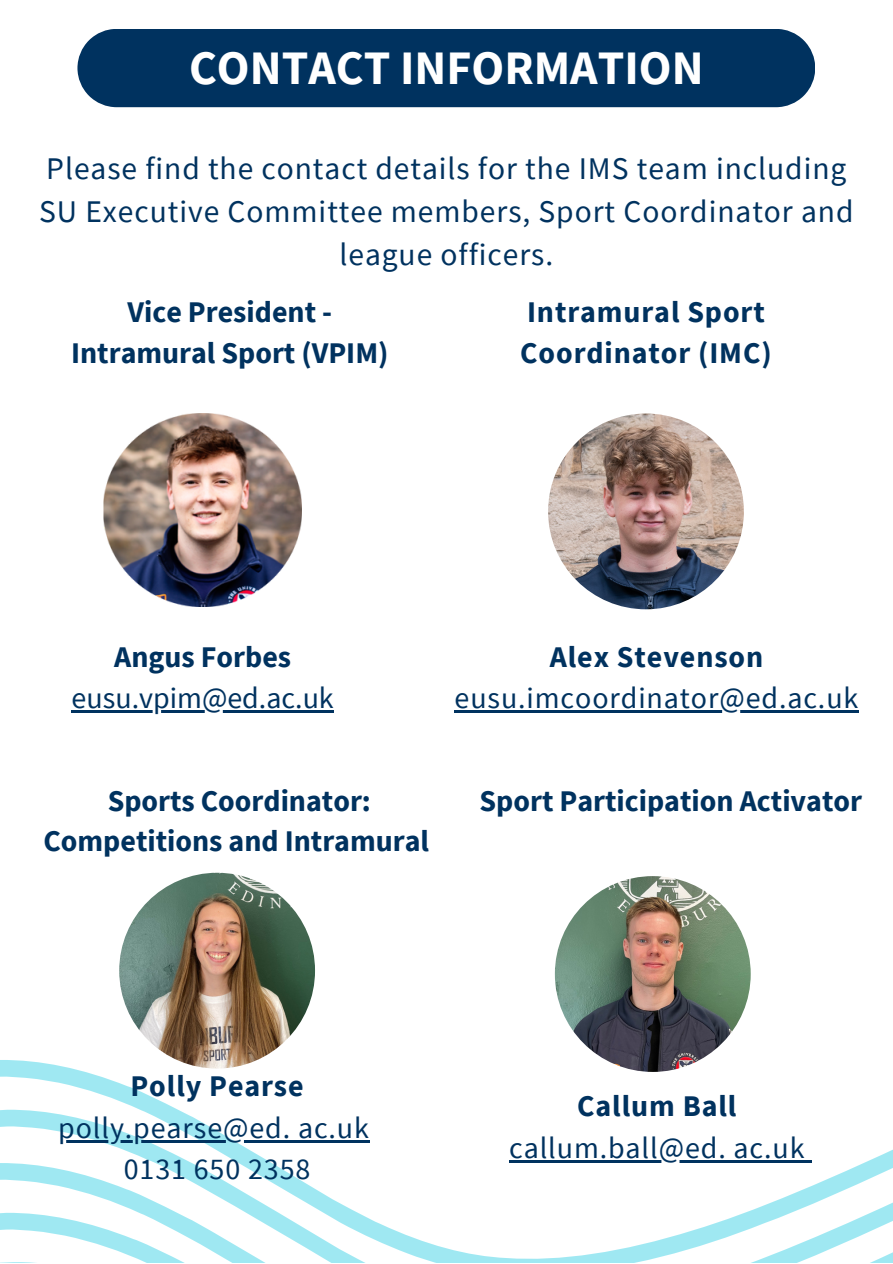
<style>
.page{position:relative;width:893px;height:1264px;background:#fff}
.page>*{position:absolute;margin:0;border:0;box-sizing:border-box;transform-origin:0 0}
.t1{font:700 48px "Source Sans Pro";color:#fff}
.t2{font:31.5px/42.8px "Source Sans Pro";letter-spacing:.03em;color:#00325f;text-align:center}
.t3{font:700 30px/40.5px "Source Sans Pro";color:#00325f;text-align:center}
.t4{font:30px/41.5px "Source Sans Pro";letter-spacing:.03em;color:#00325f;text-align:center}
.t5{font:700 30px/40.5px "Source Sans Pro";letter-spacing:.03em;color:#00325f}
.t6{font:30px/41.5px "Source Sans Pro";color:#00325f;text-align:center}
.s1{font-weight:700}
</style>
<div class="page">
<svg style="left:0;top:1059px;width:701px;height:50px"></svg>
<svg style="left:0;top:1109px;width:892px;height:53px"></svg>
<svg style="left:0;top:1162px;width:892px;height:50px"></svg>
<svg style="left:0;top:1212px;width:892px;height:50px"></svg>
<img style="left:104px;top:413px;width:198px;height:194px">
<img style="left:548px;top:413px;width:195px;height:196px;border-radius:50%">
<hr style="left:58px;top:1139px;width:312px;height:3px;background:#00325f">
<img style="left:555px;top:876px;width:195px;height:195px;border-radius:50%">
<img style="left:119px;top:872px;width:196px;height:196px;border-radius:50%">
<hr style="left:72px;top:710px;width:262px;height:2px;background:#00325f">
<hr style="left:454px;top:710px;width:405px;height:3px;background:#00325f">
<hr style="left:509px;top:1160px;width:149px;height:2px;background:#00325f">
<hr style="left:658px;top:1160px;width:147px;height:2px;background:#00325f">
<svg style="left:805px;top:1160px;width:7px;height:2px"></svg>
<div style="left:77px;top:29px;width:738px;height:78px;background:#00325f"></div>
<p class="t1" style="left:189px;top:37px;width:516px">CONTACT INFORMATION</p>
<p class="t2" style="left:39px;top:147px;width:815px">Please find the contact details for the IMS team including<br>SU Executive Committee members, Sport Coordinator and league officers.</p>
<p class="t3" style="left:71px;top:291px;width:319px">Vice President -<br>Intramural Sport (VPIM)</p>
<p class="t5" style="left:520px;top:291px;width:253px">Intramural Sport<br>Coordinator (IMC)</p>
<p class="t6" style="left:72px;top:635px;width:263px"><span class="s1">Angus Forbes </span>eusu.vpim@ed.ac.uk</p>
<p class="t5" style="left:549px;top:636px;width:215px">Alex Stevenson</p>
<p class="t4" style="left:454px;top:677px;width:405px">eusu.imcoordinator@ed.ac.uk</p>
<p class="t3" style="left:44px;top:779px;width:387px">Sports Coordinator:<br>Competitions and Intramural</p>
<p class="t3" style="left:479px;top:779px;width:384px">Sport Participation Activator</p>
<p class="t4" style="left:58px;top:1064px;width:312px"><span class="s1">Polly Pearse </span>polly.pearse@ed. ac.uk</p>
<p class="t4" style="left:124px;top:1147px;width:188px">0131 650 2358</p>
<p class="t5" style="left:577px;top:1085px;width:161px">Callum Ball</p>
<p class="t4" style="left:509px;top:1126px;width:297px">callum.ball@ed. ac.uk</p>
</div>
